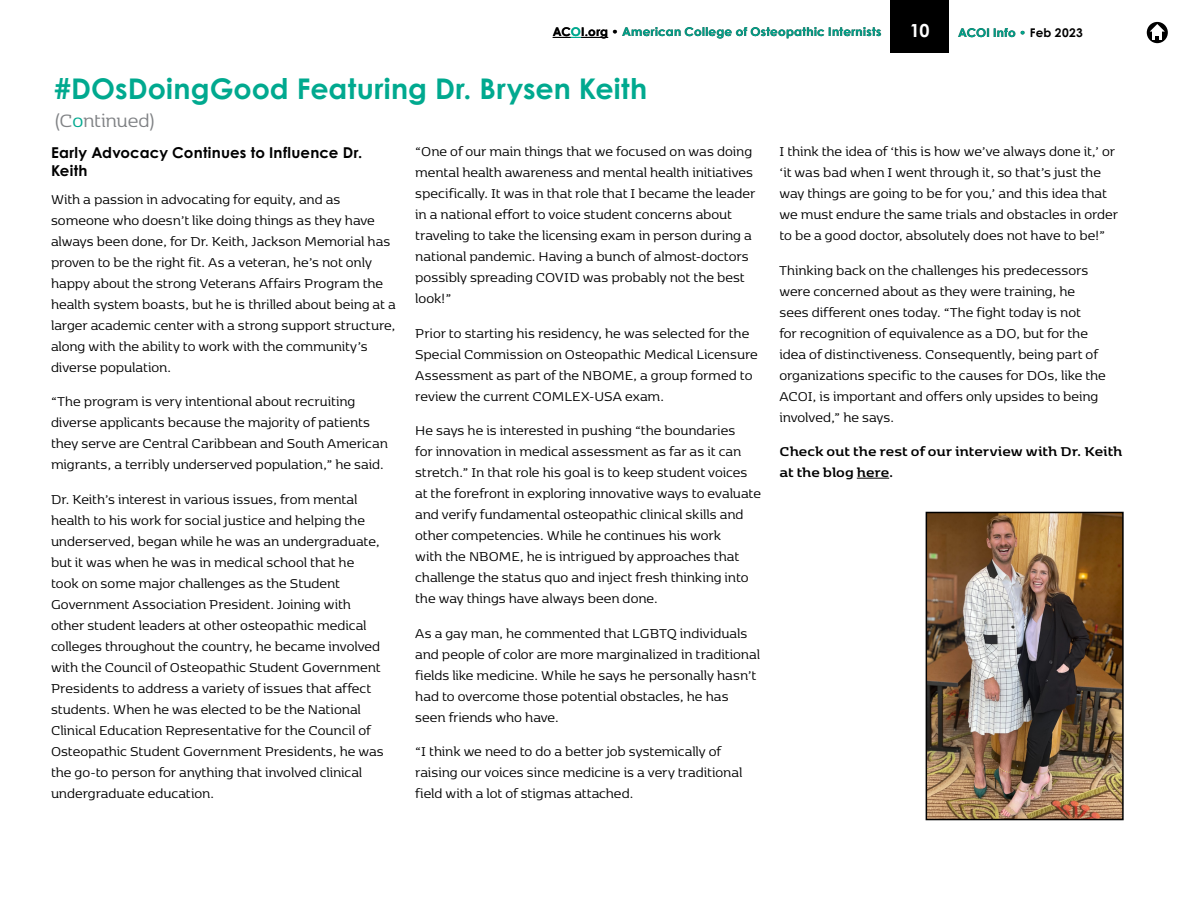
<style>
.page{position:relative;width:1188px;height:918px;background:#fff}
.page>*{position:absolute;margin:0;border:0;box-sizing:border-box;transform-origin:0 0}
.t1{font:700 28.5px "Century Gothic Pro";letter-spacing:.005em;color:#00a98f}
.t2{font:21px "Kobenhavn";letter-spacing:-.005em;color:#808285}
.t3{font:700 18px "Century Gothic Pro";color:#fff}
.t4{font:15px/21px "Kobenhavn";color:#000}
.t5{font:700 15px/21px "Kobenhavn";color:#000}
.t6{font:700 15px/18px "Century Gothic Pro";letter-spacing:.015em;color:#000}
.t7{font:700 12px "Century Gothic Pro";letter-spacing:.025em;color:#00a98f}
.s1{color:#000}
.s2{color:#00a98f}
</style>
<div class="page">
<div style="left:890px;top:0;width:59px;height:53px;background:#000"></div>
<hr style="left:857px;top:478px;width:32px;height:1px;background:#000">
<svg style="left:553px;top:37px;width:55px;height:1px"></svg>
<img style="left:929px;top:515px;width:192px;height:302px">
<div style="left:926px;top:512px;width:198px;height:308px;border:2px solid #000"></div>
<div style="left:1147px;top:22px;width:21px;height:21px;background:#000;border-radius:50%"></div>
<svg style="left:1150px;top:24px;width:15px;height:16px"></svg>
<p class="t7" style="left:553px;top:24px;width:330px"><span class="s1">AC</span>O<span class="s1">I.org •</span> American College of Osteopathic Internists</p>
<h1 class="t1" style="left:54px;top:71px;width:595px">#DOsDoingGood Featuring Dr. Brysen Keith</h1>
<h2 class="t2" style="left:54px;top:107px;width:103px">(C<span class="s2">o</span>ntinued)</h2>
<p class="t3" style="left:910px;top:19px;width:21px">10</p>
<p class="t7" style="left:958px;top:25px;width:126px">ACOI Info • <span class="s1">Feb 2023</span></p>
<p class="t6" style="left:51px;top:143px;width:313px">Early Advocacy Continues to Influence Dr.<br>Keith</p>
<p class="t4" style="left:51px;top:188px;width:346px">With a passion in advocating for equity, and as someone who doesn’t like doing things as they have always been done, for Dr. Keith, Jackson Memorial has proven to be the right fit. As a veteran, he’s not only happy about the strong Veterans Affairs Program the health system boasts, but he is thrilled about being at a larger academic center with a strong support structure, along with the ability to work with the community’s diverse population.</p>
<p class="t4" style="left:51px;top:390px;width:338px">“The program is very intentional about recruiting diverse applicants because the majority of patients they serve are Central Caribbean and South American migrants, a terribly underserved population,” he said.</p>
<p class="t4" style="left:51px;top:488px;width:334px">Dr. Keith’s interest in various issues, from mental health to his work for social justice and helping the underserved, began while he was an undergraduate, but it was when he was in medical school that he took on some major challenges as the Student Government Association President. Joining with other student leaders at other osteopathic medical colleges throughout the country, he became involved with the Council of Osteopathic Student Government Presidents to address a variety of issues that affect students. When he was elected to be the National Clinical Education Representative for the Council of Osteopathic Student Government Presidents, he was the go-to person for anything that involved clinical undergraduate education.</p>
<p class="t4" style="left:415px;top:141px;width:341px">“One of our main things that we focused on was doing mental health awareness and mental health initiatives specifically. It was in that role that I became the leader in a national effort to voice student concerns about traveling to take the licensing exam in person during a national pandemic. Having a bunch of almost-doctors possibly spreading COVID was probably not the best look!”</p>
<p class="t4" style="left:415px;top:322px;width:344px">Prior to starting his residency, he was selected for the Special Commission on Osteopathic Medical Licensure Assessment as part of the NBOME, a group formed to review the current COMLEX-USA exam.</p>
<p class="t4" style="left:415px;top:420px;width:347px">He says he is interested in pushing “the boundaries<br>for innovation in medical assessment as far as it can stretch.” In that role his goal is to keep student voices at the forefront in exploring innovative ways to evaluate and verify fundamental osteopathic clinical skills and other competencies. While he continues his work<br>with the NBOME, he is intrigued by approaches that challenge the status quo and inject fresh thinking into the way things have always been done.</p>
<p class="t4" style="left:415px;top:622px;width:346px">As a gay man, he commented that LGBTQ individuals and people of color are more marginalized in traditional fields like medicine. While he says he personally hasn’t had to overcome those potential obstacles, he has seen friends who have.</p>
<p class="t4" style="left:415px;top:741px;width:329px">“I think we need to do a better job systemically of raising our voices since medicine is a very traditional field with a lot of stigmas attached.</p>
<p class="t4" style="left:779px;top:141px;width:340px">I think the idea of ‘this is how we’ve always done it,’ or ‘it was bad when I went through it, so that’s just the way things are going to be for you,’ and this idea that we must endure the same trials and obstacles in order to be a good doctor, absolutely does not have to be!”</p>
<p class="t4" style="left:779px;top:259px;width:328px">Thinking back on the challenges his predecessors were concerned about as they were training, he sees different ones today. “The fight today is not<br>for recognition of equivalence as a DO, but for the idea of distinctiveness. Consequently, being part of organizations specific to the causes for DOs, like the ACOI, is important and offers only upsides to being involved,” he says.</p>
<p class="t5" style="left:779px;top:440px;width:345px">Check out the rest of our interview with Dr. Keith at the blog here.</p>
</div>
